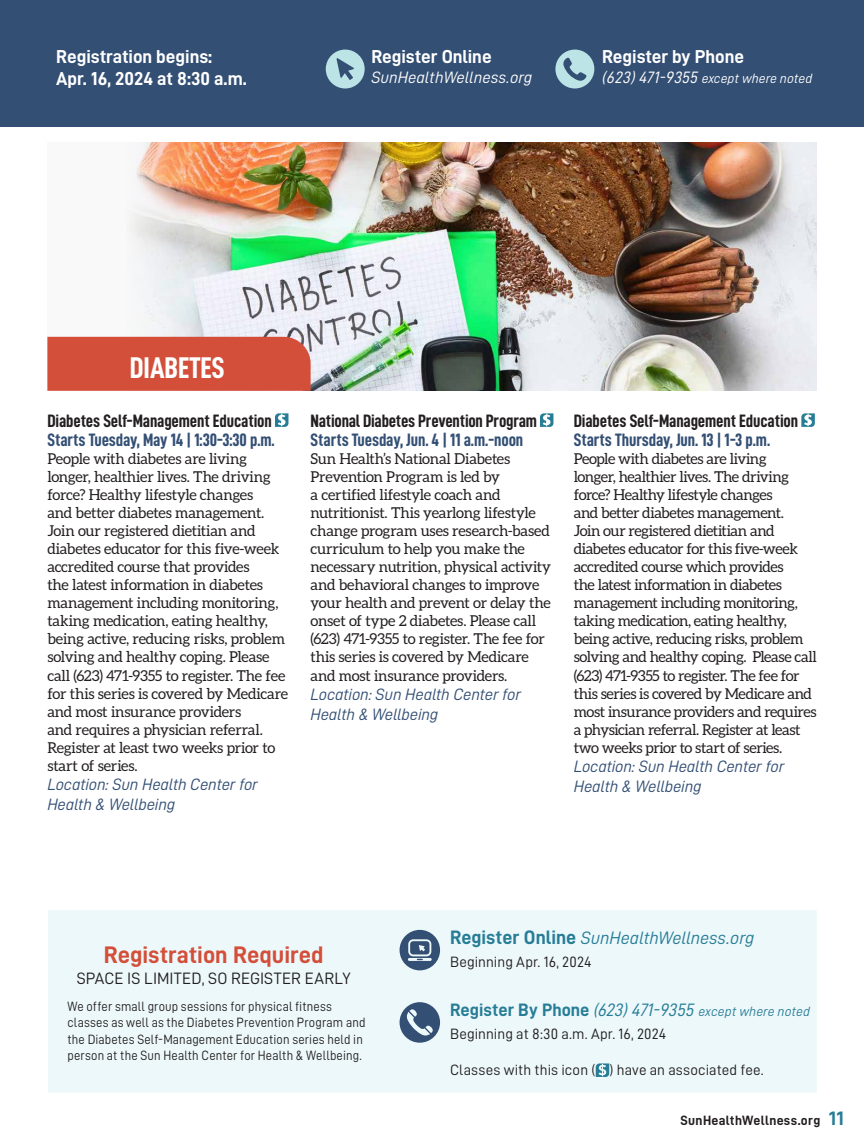
<style>
.page{position:relative;width:864px;height:1148px;background:#fff}
.page>*{position:absolute;margin:0;border:0;box-sizing:border-box;transform-origin:0 0}
.Class_Category{font:30px "D DIN Condensed Bold";color:#fff}
.t1{font:24px "D DIN Bold";color:#d34f39}
.t2{font:18.75px "D DIN Bold";color:#fff}
.Class_Description{font:18px/19.5px "D DIN Condensed Bold";letter-spacing:-.01em;color:#231f20}
.Class_Description-2{font:18px/19.5px "D DIN Condensed Bold";letter-spacing:-.01em;color:#334f74}
.t3{font:18px "D DIN Italic";letter-spacing:-.005em;color:#277d96}
.Class_Description-3{font:16.5px/19.5px "D DIN Italic";letter-spacing:-.01em;color:#334f74}
.t4{font:16.5px "D DIN";letter-spacing:.01em;color:#231f20}
.t5{font:16.5px "D DIN Italic";color:#fff}
.Class_Description-4{font:15px/18px "Aleo";letter-spacing:-.025em;color:#231f20}
.t6{font:15px "D DIN";letter-spacing:.005em;color:#231f20}
.t7{font:13.5px/16.5px "D DIN";letter-spacing:.01em;color:#231f20;scale:.93 1}
.t8{font:13.5px "D DIN Italic";letter-spacing:.005em;color:#277d96}
.t9{font:13.5px "D DIN Italic";color:#fff}
.t10{font:13.5px "D DIN Bold";letter-spacing:.025em;color:#231f20}
.s1{font-size:16.5px}
.s2{color:#231f20}
.s3{color:#334f74}
.s4{font-family:"D DIN Bold";font-size:19.5px}
.s5{font-family:"D DIN Bold";font-size:18px}
.s6{font-size:18px}
.s7{font-family:"D DIN Exp Bold";font-size:19.5px;color:#277d96}
</style>
<div class="page">
<div style="left:0;top:0;width:864px;height:126px;background:#334f74"></div>
<svg style="left:326px;top:50px;width:39px;height:38px"></svg>
<svg style="left:555px;top:50px;width:39px;height:38px"></svg>
<div style="left:48px;top:910px;width:769px;height:182px;background:#edf8fb"></div>
<svg style="left:400px;top:929px;width:40px;height:41px;background:#7389a2"></svg>
<svg style="left:400px;top:1002px;width:40px;height:40px;background:#7087a0"></svg>
<svg style="left:596px;top:1063px;width:13px;height:14px"></svg>
<div style="left:47px;top:143px;width:770px;height:248px;background:#f9f9f9"></div>
<img style="left:123px;top:143px;width:694px;height:248px">
<div style="left:47px;top:337px;width:264px;height:54px;background:#d34f39"></div>
<svg style="left:275px;top:413px;width:13px;height:14px"></svg>
<svg style="left:540px;top:413px;width:13px;height:14px"></svg>
<svg style="left:801px;top:413px;width:14px;height:14px"></svg>
<p class="t2" style="left:56px;top:46px;width:158px">Registration begins:</p>
<p class="t2" style="left:56px;top:68px;width:192px">Apr. 16, 2024 at 8:30 a.m.</p>
<p class="t2" style="left:371px;top:46px;width:122px">Register Online</p>
<p class="t5" style="left:371px;top:68px;width:163px">SunHealthWellness.org</p>
<p class="t2" style="left:602px;top:46px;width:143px">Register by Phone</p>
<p class="t9" style="left:602px;top:71px;width:212px"><span class="s1">(623) 471-9355</span> except where noted</p>
<p class="Class_Category" style="left:130px;top:351px;width:96px">DIABETES</p>
<p class="Class_Description-2" style="left:47px;top:410px;width:229px"><span class="s2">Diabetes Self-Management Education<br></span>Starts Tuesday, May 14 | 1:30-3:30 p.m.</p>
<p class="Class_Description-4" style="left:47px;top:450px;width:242px">People with diabetes are living longer, healthier lives. The driving force? Healthy lifestyle changes<br>and better diabetes management.<br>Join our registered dietitian and diabetes educator for this five-week accredited course that provides<br>the latest information in diabetes management including monitoring, taking medication, eating healthy, being active, reducing risks, problem solving and healthy coping. Please call (623) 471-9355 to register. The fee for this series is covered by Medicare and most insurance providers<br>and requires a physician referral.<br>Register at least two weeks prior to start of series.</p>
<p class="Class_Description-3" style="left:47px;top:774px;width:212px">Location: Sun Health Center for<br>Health &amp; Wellbeing</p>
<p class="Class_Description" style="left:310px;top:410px;width:228px">National Diabetes Prevention Program<br><span class="s3">Starts Tuesday, Jun. 4 | 11 a.m.-noon</span></p>
<p class="Class_Description-4" style="left:310px;top:450px;width:242px">Sun Health’s National Diabetes Prevention Program is led by<br>a certified lifestyle coach and nutritionist. This yearlong lifestyle change program uses research-based curriculum to help you make the necessary nutrition, physical activity and behavioral changes to improve your health and prevent or delay the onset of type 2 diabetes. Please call (623) 471-9355 to register. The fee for this series is covered by Medicare and most insurance providers.</p>
<p class="Class_Description-3" style="left:310px;top:684px;width:212px">Location: Sun Health Center for<br>Health &amp; Wellbeing</p>
<p class="Class_Description" style="left:574px;top:410px;width:226px">Diabetes Self-Management Education<br><span class="s3">Starts Thursday, Jun. 13 | 1-3 p.m.</span></p>
<p class="Class_Description-4" style="left:574px;top:450px;width:244px">People with diabetes are living<br>longer, healthier lives. The driving force? Healthy lifestyle changes<br>and better diabetes management.<br>Join our registered dietitian and diabetes educator for this five-week accredited course which provides<br>the latest information in diabetes management including monitoring, taking medication, eating healthy, being active, reducing risks, problem solving and healthy coping. Please call (623) 471-9355 to register. The fee for this series is covered by Medicare and most insurance providers and requires a physician referral. Register at least two weeks prior to start of series.</p>
<p class="Class_Description-3" style="left:574px;top:756px;width:212px">Location: Sun Health Center for<br>Health &amp; Wellbeing</p>
<p class="t1" style="left:104px;top:941px;width:221px">Registration Required</p>
<p class="t4" style="left:77px;top:969px;width:275px">SPACE IS LIMITED, SO REGISTER EARLY</p>
<p class="t7" style="left:68px;top:997px;width:322px">We offer small group sessions for physical fitness classes as well as the Diabetes Prevention Program and the Diabetes Self-Management Education series held in person at the Sun Health Center for Health &amp; Wellbeing.</p>
<p class="t3" style="left:450px;top:928px;width:306px"><span class="s4">Register Online</span> SunHealthWellness.org</p>
<p class="t6" style="left:450px;top:953px;width:143px">Beginning Apr. 16, 2024</p>
<p class="t8" style="left:450px;top:1004px;width:361px"><span class="s5">Register By Phone</span> <span class="s6">(623) 471-9355</span> except where noted</p>
<p class="t6" style="left:450px;top:1025px;width:218px">Beginning at 8:30 a.m. Apr. 16, 2024</p>
<p class="t6" style="left:450px;top:1061px;width:315px">Classes with this icon ( ) have an associated fee.</p>
<p class="t10" style="left:681px;top:1112px;width:165px">SunHealthWellness.org <span class="s7">11</span></p>
</div>
